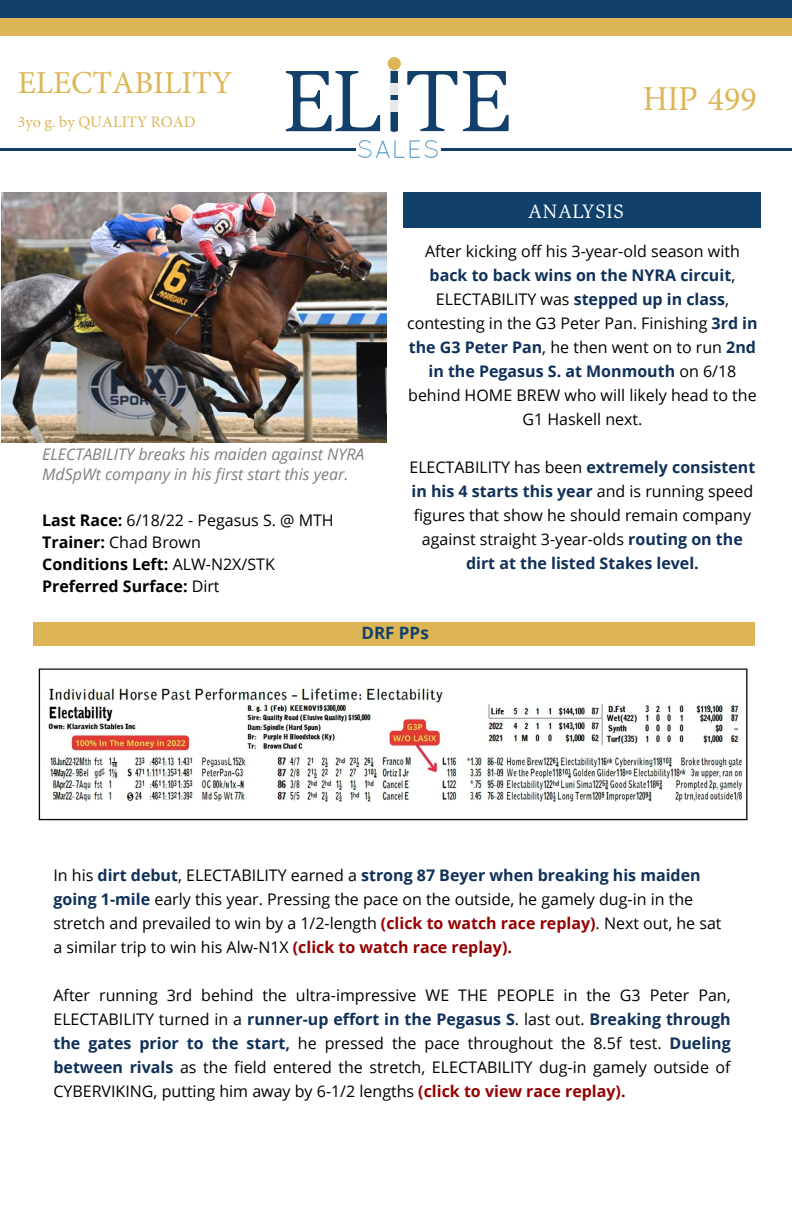
<style>
.page{position:relative;width:792px;height:1224px;background:#fff}
.page>*{position:absolute;margin:0;border:0;box-sizing:border-box;transform-origin:0 0}
.t1{font:34px "Slimbach Std";color:#ddb657}
.t2{font:32px "Minion Pro";color:#ddb657}
.t3{font:20px "Slimbach Std";letter-spacing:.04em;color:#fff}
.t4{font:700 17px "Open Sans";color:#11416b}
.t5{font:16px/24px "Open Sans";color:#000;text-align:center}
.t6{font:700 16px/22px "Open Sans";color:#000}
.t7{font:italic 16px/19.2px "Open Sans";color:#7f7f7f}
.t8{font:16px "Minion Pro";color:#ddb657}
.s1{font-family:"Minion Pro"}
.s2{font-weight:700;color:#0f3058}
.s3{font-weight:400}
.s4{font-weight:700;color:#960000}
</style>
<div class="page">
<img style="left:38px;top:668px;width:710px;height:153px">
<div style="left:0;top:0;width:792px;height:19px;background:#11416b"></div>
<div style="left:0;top:19px;width:792px;height:17px;background:#ddb657"></div>
<div style="left:388px;top:57px;width:13px;height:13px;background:#deb557;border-radius:50%"></div>
<svg style="left:358px;top:140px;width:80px;height:18px"></svg>
<svg style="left:286px;top:71px;width:94px;height:60px"></svg>
<svg style="left:407px;top:71px;width:50px;height:60px"></svg>
<svg style="left:463px;top:71px;width:46px;height:60px"></svg>
<svg style="left:391px;top:71px;width:7px;height:61px"></svg>
<div style="left:391px;top:83px;width:7px;height:11px;background:#e6e8e8"></div>
<div style="left:391px;top:100px;width:7px;height:11px;background:#e6e8e8"></div>
<hr style="left:441px;top:148px;width:351px;height:2px;background:#11416b">
<hr style="left:0;top:148px;width:355px;height:2px;background:#11416b">
<div style="left:403px;top:193px;width:357px;height:35px;background:#11416b"></div>
<img style="left:2px;top:192px;width:385px;height:250px">
<div style="left:33px;top:622px;width:721px;height:24px;background:#ddb555"></div>
<h2 class="t2" style="left:18px;top:61px;width:216px">ELECTABILITY</h2>
<p class="t8" style="left:18px;top:111px;width:179px">3yo g. by QUALITY ROAD</p>
<h1 class="t1" style="left:643px;top:79px;width:115px">HIP <span class="s1">499</span></h1>
<p class="t3" style="left:528px;top:200px;width:97px">ANALYSIS</p>
<p class="t5" style="left:407px;top:238px;width:352px">After kicking off his 3-year-old season with <span class="s2">back to back wins on the NYRA circuit</span>, ELECTABILITY was <span class="s2">stepped up in class</span>, contesting in the G3 Peter Pan. Finishing <span class="s2">3rd in the G3 Peter Pan</span>, he then went on to run <span class="s2">2nd in the Pegasus S. at Monmouth</span> on 6/18 behind HOME BREW who will likely head to the G1 Haskell next.</p>
<p class="t5" style="left:409px;top:454px;width:347px">ELECTABILITY has been <span class="s2">extremely consistent in his 4 starts this year</span> and is running speed figures that show he should remain company against straight 3-year-olds <span class="s2">routing on the dirt at the listed Stakes level.</span></p>
<p class="t7" style="left:42px;top:445px;width:324px">ELECTABILITY breaks his maiden against NYRA<br>MdSpWt company in his first start this year.</p>
<p class="t6" style="left:42px;top:508px;width:293px">Last Race: <span class="s3">6/18/22 - Pegasus S. @ MTH<br></span>Trainer: <span class="s3">Chad Brown<br></span>Conditions Left: <span class="s3">ALW-N2X/STK<br></span>Preferred Surface: <span class="s3">Dirt</span></p>
<p class="t4" style="left:361px;top:621px;width:69px">DRF PPs</p>
<p class="t5" style="left:53px;top:862px;width:670px;text-align:left">In his <span class="s2">dirt debut</span>, ELECTABILITY earned a <span class="s2">strong 87 Beyer when breaking his maiden going 1-mile</span> early this year. Pressing the pace on the outside, he gamely dug-in in the stretch and prevailed to win by a 1/2-length <span class="s4">(click to watch race replay)</span>. Next out, he sat a similar trip to win his Alw-N1X <span class="s4">(click to watch race replay).</span></p>
<p class="t5" style="left:53px;top:982px;width:679px;text-align:justify">After running 3rd behind the ultra-impressive WE THE PEOPLE in the G3 Peter Pan, ELECTABILITY turned in a <span class="s2">runner-up effort in the Pegasus S</span>. last out. <span class="s2">Breaking through the gates prior to the start,</span> he pressed the pace throughout the 8.5f test. <span class="s2">Dueling between rivals</span> as the field entered the stretch, ELECTABILITY dug-in gamely outside of CYBERVIKING, putting him away by 6-1/2 lengths <span class="s4">(click to view race replay).</span></p>
</div>
